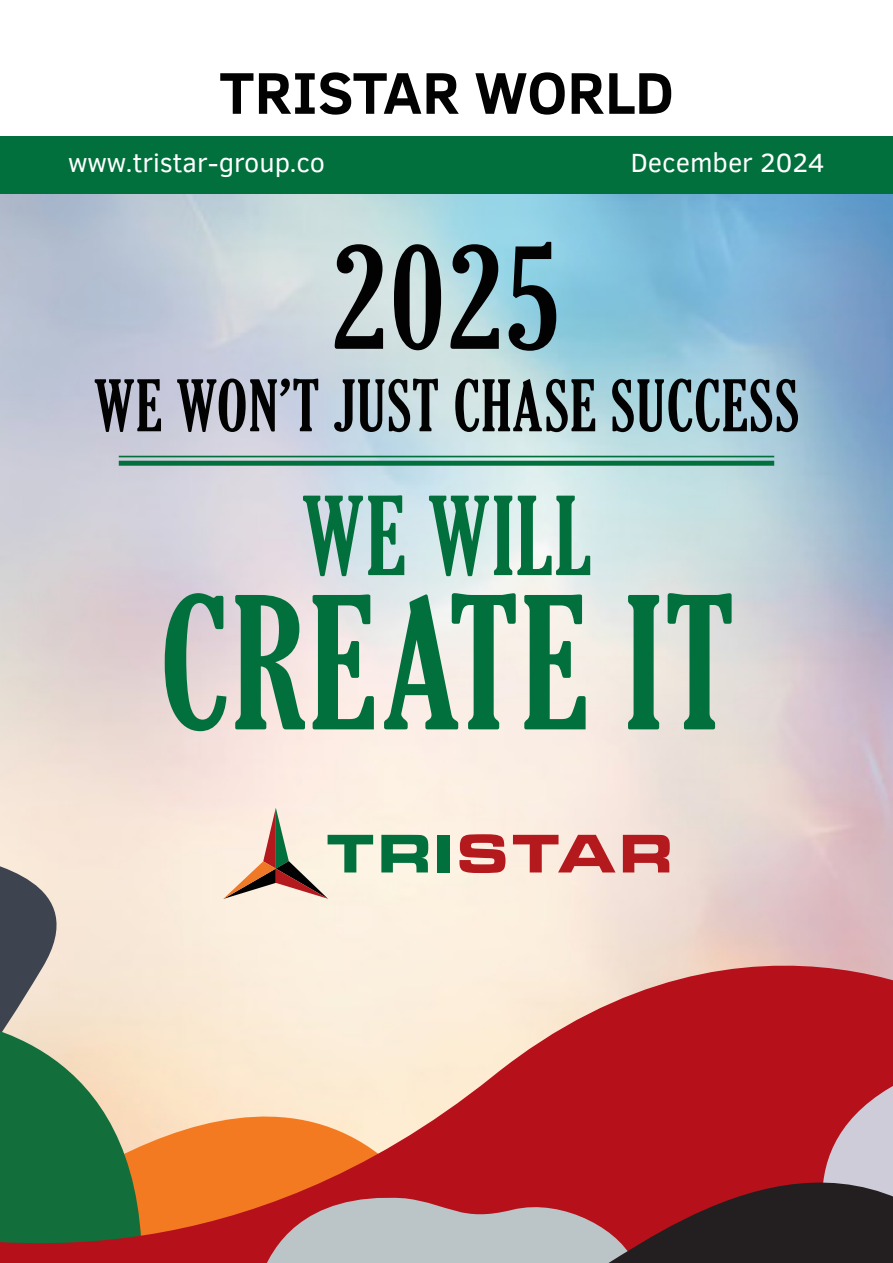
<style>
.page{position:relative;width:893px;height:1263px;background:#fff}
.page>*{position:absolute;margin:0;border:0;box-sizing:border-box;transform-origin:0 0}
.t1{font:extra-condensed 177px "Gloucester";letter-spacing:.02em;color:#01703d}
.t2{font:extra-condensed 142.65px "Gloucester";color:#020203}
.t3{font:extra-condensed 104.7px "Gloucester";letter-spacing:.02em;color:#01703d}
.t4{font:extra-condensed 68.55px "Gloucester";letter-spacing:.02em;color:#020203}
.t5{font:700 60px "Clear Sans";color:#020203}
.t6{font:27px "Clear Sans";color:#fff}
</style>
<div class="page">
<img style="left:0;top:193px;width:893px;height:677px">
<svg style="left:223px;top:808px;width:150px;height:62px"></svg>
<svg style="left:381px;top:835px;width:47px;height:35px"></svg>
<div style="left:438px;top:835px;width:12px;height:37px;background:#01703d"></div>
<svg style="left:459px;top:834px;width:46px;height:36px"></svg>
<svg style="left:513px;top:835px;width:102px;height:35px"></svg>
<svg style="left:623px;top:835px;width:47px;height:35px"></svg>
<div style="left:0;top:136px;width:893px;height:57px;background:#01703d"></div>
<div style="left:0;top:853px;width:160px;height:17px;background:#f8e8d9"></div>
<svg style="left:0;top:870px;width:893px;height:393px"></svg>
<svg style="left:264px;top:1191px;width:316px;height:72px"></svg>
<svg style="left:781px;top:1070px;width:112px;height:36px"></svg>
<svg style="left:580px;top:1106px;width:313px;height:157px;fill:#b6101a"></svg>
<hr style="left:119px;top:456px;width:655px;height:1px;background:#01703d">
<div style="left:119px;top:461px;width:655px;height:5px;background:#01703d"></div>
<h3 class="t5" style="left:219px;top:49px;width:456px">TRISTAR WORLD</h3>
<p class="t6" style="left:68px;top:145px;width:259px">www.tristar-group.co</p>
<p class="t6" style="left:631px;top:145px;width:196px">December 2024</p>
<h2 class="t2" style="left:332px;top:215px;width:230px">2025</h2>
<h3 class="t4" style="left:94px;top:367px;width:707px">WE WON’T JUST CHASE SUCCESS</h3>
<h3 class="t3" style="left:302px;top:477px;width:291px">WE WILL</h3>
<h1 class="t1" style="left:160px;top:563px;width:576px">CREATE IT</h1>
</div>
